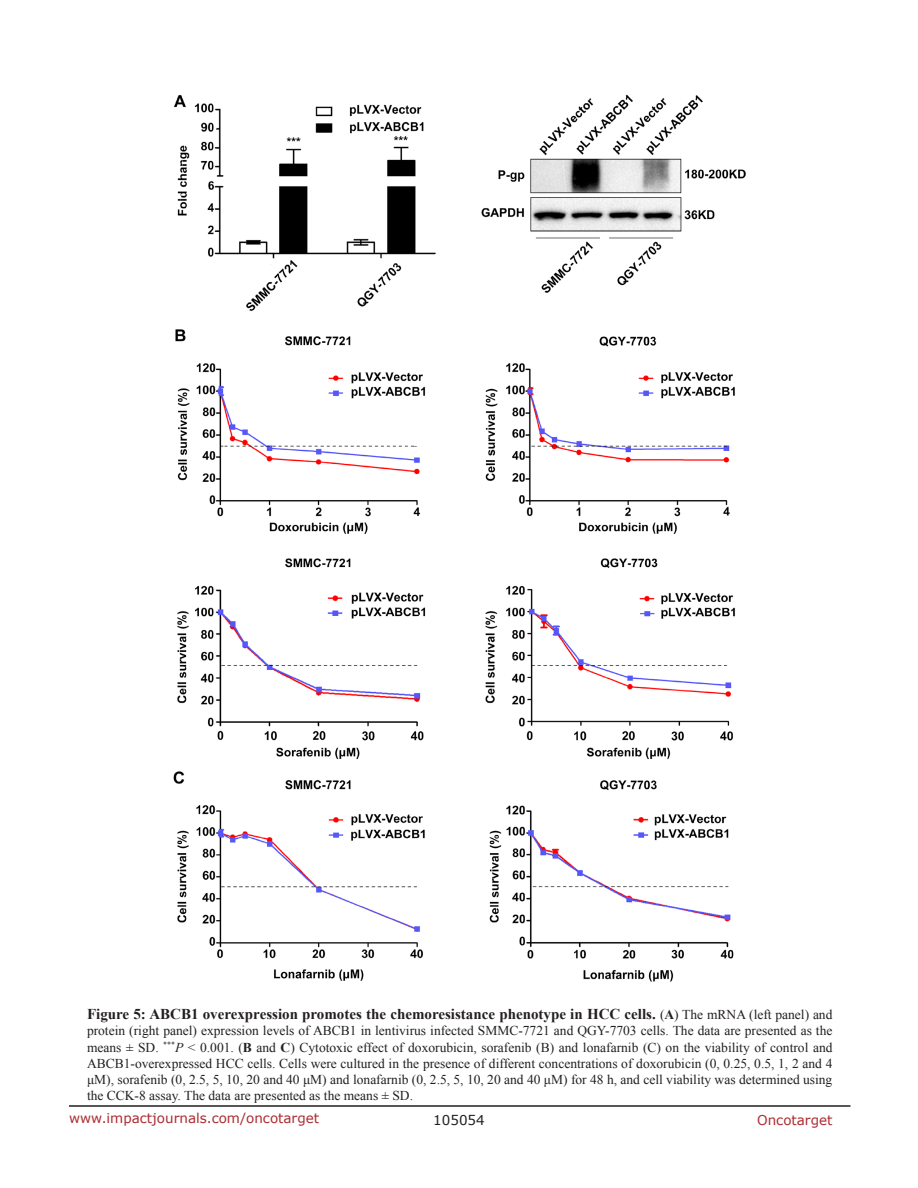
<style>
.page{position:relative;width:918px;height:1188px;background:#fff}
.page>*{position:absolute;margin:0;border:0;box-sizing:border-box;transform-origin:0 0}
.FigureText{font:700 15px "Times New Roman";color:#231f20}
.FigureText-2{font:13.5px/16.2px "Times New Roman";color:#231f20;text-align:justify}
.t1{font:13.5px "Verdana";color:#ac2b31}
.t2{font:13.5px "Verdana";color:#231f20}
.s1{font-weight:400;font-size:13.5px}
.s2{font-size:13.5px}
.s3{font-style:italic}
.s4{font-weight:700}
</style>
<div class="page">
<hr style="left:69px;top:1105px;width:781px;height:2px;background:#231f20">
<img style="left:174px;top:94px;width:572px;height:887px">
<p class="FigureText" style="left:87px;top:1004px;width:747px">Figure 5: ABCB1 overexpression promotes the chemoresistance phenotype in HCC cells. <span class="s1">(</span><span class="s2">A</span><span class="s1">) The mRNA (left panel) and</span></p>
<p class="FigureText-2" style="left:87px;top:1022px;width:747px">protein (right panel) expression levels of ABCB1 in lentivirus infected SMMC-7721 and QGY-7703 cells. The data are presented as the means ± SD. <sup>***</sup><span class="s3">P</span> &lt; 0.001. (<span class="s4">B</span> and <span class="s4">C</span>) Cytotoxic effect of doxorubicin, sorafenib (B) and lonafarnib (C) on the viability of control and ABCB1-overexpressed HCC cells. Cells were cultured in the presence of different concentrations of doxorubicin (0, 0.25, 0.5, 1, 2 and 4 μM), sorafenib (0, 2.5, 5, 10, 20 and 40 μM) and lonafarnib (0, 2.5, 5, 10, 20 and 40 μM) for 48 h, and cell viability was determined using the CCK-8 assay. The data are presented as the means ± SD.</p>
<p class="t1" style="left:69px;top:1109px;width:252px">www.impactjournals.com/oncotarget</p>
<p class="t2" style="left:433px;top:1111px;width:53px">105054</p>
<p class="t1" style="left:757px;top:1111px;width:77px">Oncotarget</p>
</div>
